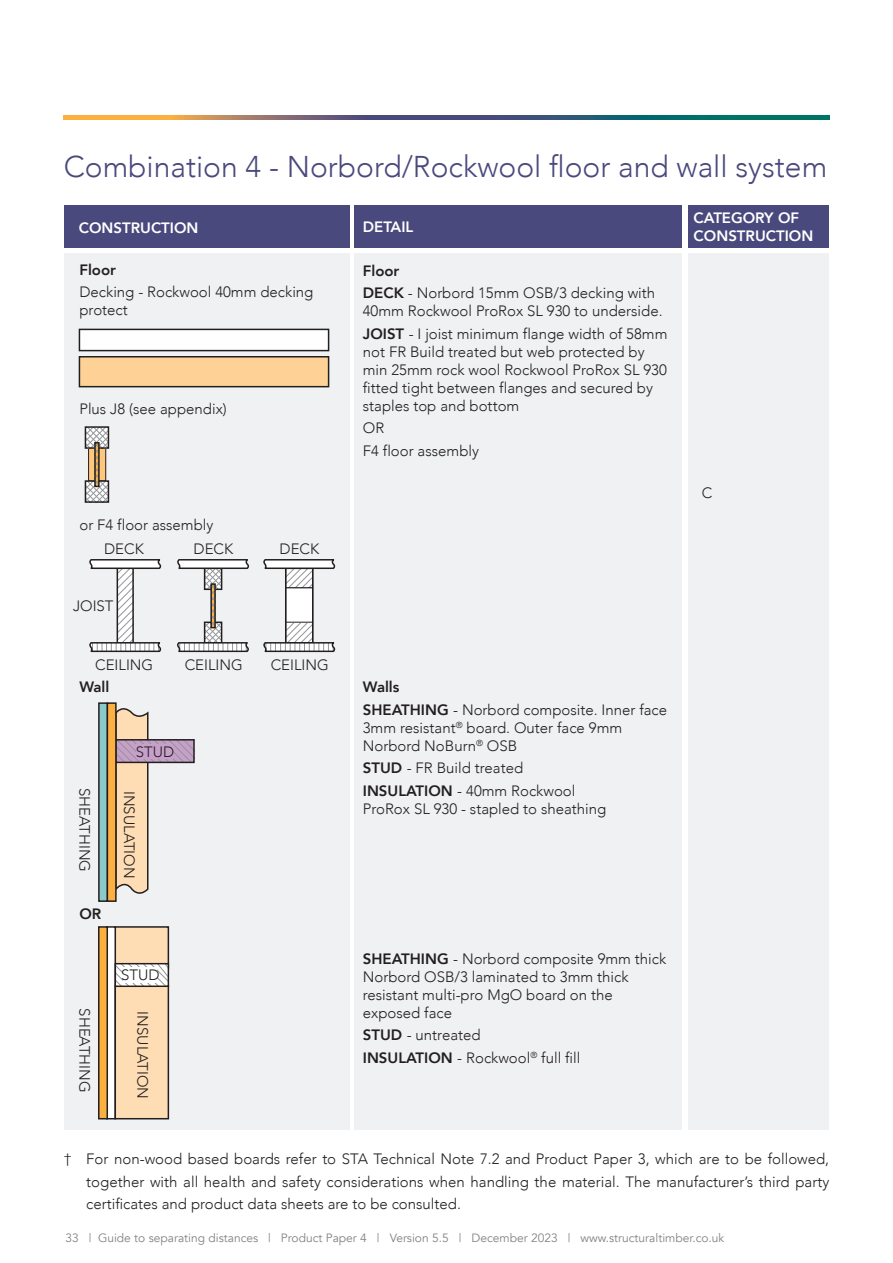
<style>
.page{position:relative;width:893px;height:1263px;background:#fff}
.page>*{position:absolute;margin:0;border:0;box-sizing:border-box;transform-origin:0 0}
.Header_STA_23_v1{font:300 30px "Avenir";color:#4a497d}
.Body_STA_23_v1{font:300 15px/22.5px "Avenir";color:#231f20}
.t1{font:800 15px/18px "Avenir";color:#fff}
.t2{font:800 15px "Avenir";color:#231f20}
.t3{font:12px "Avenir";color:#808285}
.s1{font-weight:800}
</style>
<div class="page">
<div style="left:64px;top:253px;width:285px;height:877px;background:#f0f1f2"></div>
<div style="left:688px;top:253px;width:140px;height:877px;background:#f0f1f2"></div>
<div style="left:64px;top:205px;width:285px;height:43px;background:#4a497d"></div>
<div style="left:688px;top:205px;width:140px;height:43px;background:#4a497d"></div>
<div style="left:354px;top:253px;width:328px;height:877px;background:#f0f1f2"></div>
<div style="left:354px;top:205px;width:328px;height:43px;background:#4a497d"></div>
<div style="left:79px;top:329px;width:250px;height:22px;background:#fff"></div>
<div style="left:79px;top:329px;width:250px;height:22px;border:2px solid #231f20"></div>
<div style="left:79px;top:357px;width:250px;height:30px;background:#fed297"></div>
<div style="left:79px;top:356px;width:250px;height:31px;border:2px solid #231f20"></div>
<div style="left:85px;top:426px;width:24px;height:23px;border:2px solid #231f20"></div>
<div style="left:85px;top:480px;width:24px;height:23px;border:2px solid #231f20"></div>
<svg style="left:85px;top:427px;width:23px;height:75px"></svg>
<div style="left:94px;top:442px;width:6px;height:45px;border:2px solid #231f20"></div>
<div style="left:286px;top:588px;width:27px;height:34px;background:#fff"></div>
<svg style="left:89px;top:560px;width:73px;height:93px"></svg>
<svg style="left:177px;top:560px;width:72px;height:93px"></svg>
<div style="left:285px;top:568px;width:28px;height:75px;border:2px solid #231f20"></div>
<svg style="left:263px;top:560px;width:73px;height:28px"></svg>
<svg style="left:263px;top:622px;width:73px;height:31px"></svg>
<svg style="left:117px;top:708px;width:77px;height:186px"></svg>
<div style="left:115px;top:739px;width:80px;height:24px;border:2px solid #231f20"></div>
<div style="left:99px;top:703px;width:8px;height:198px;background:#8bcac9"></div>
<div style="left:98px;top:702px;width:10px;height:200px;border:2px solid #231f20"></div>
<div style="left:107px;top:703px;width:9px;height:198px;background:#fbb03f"></div>
<div style="left:107px;top:702px;width:10px;height:200px;border:2px solid #231f20"></div>
<div style="left:137px;top:744px;width:36px;height:15px;background:#c7a0c9"></div>
<div style="left:115px;top:927px;width:53px;height:41px;background:#feddb4"></div>
<div style="left:115px;top:926px;width:54px;height:43px;border:2px solid #231f20"></div>
<div style="left:107px;top:927px;width:8px;height:192px;background:#fff"></div>
<div style="left:99px;top:927px;width:8px;height:192px;background:#fbb03f"></div>
<div style="left:98px;top:926px;width:10px;height:193px;border:2px solid #231f20"></div>
<div style="left:115px;top:986px;width:53px;height:133px;background:#feddb4"></div>
<div style="left:115px;top:985px;width:54px;height:134px;border:2px solid #231f20"></div>
<svg style="left:118px;top:966px;width:48px;height:18px"></svg>
<div style="left:115px;top:963px;width:54px;height:24px;border:2px solid #231f20"></div>
<div style="left:124px;top:967px;width:33px;height:15px;background:#fff"></div>
<svg style="left:64px;top:116px;width:765px;height:4px;background:#5f6f69"></svg>
<p class="Header_STA_23_v1" style="left:64px;top:149px;width:765px">Combination 4 - Norbord/Rockwool floor and wall system</p>
<p class="t1" style="left:79px;top:218px;width:121px">CONSTRUCTION</p>
<p class="t1" style="left:694px;top:208px;width:121px">CATEGORY OF<br>CONSTRUCTION</p>
<p class="t1" style="left:363px;top:218px;width:52px">DETAIL</p>
<p class="Body_STA_23_v1" style="left:363px;top:259px;width:294px"><span class="s1">Floor<br>DECK</span> - Norbord 15mm OSB/3 decking with</p>
<p class="Body_STA_23_v1" style="left:363px;top:300px;width:306px">40mm Rockwool ProRox SL 930 to underside.<br><span class="s1">JOIST</span> - I joist minimum flange width of 58mm</p>
<p class="Body_STA_23_v1" style="left:363px;top:343px;width:305px;line-height:18px">not FR Build treated but web protected by min 25mm rock wool Rockwool ProRox SL 930 fitted tight between flanges and secured by staples top and bottom</p>
<p class="Body_STA_23_v1" style="left:363px;top:417px;width:118px">OR<br>F4 floor assembly</p>
<p class="Body_STA_23_v1" style="left:79px;top:259px;width:235px"><span class="s1">Floor<br></span>Decking - Rockwool 40mm decking</p>
<p class="Body_STA_23_v1" style="left:79px;top:299px;width:50px">protect</p>
<p class="Body_STA_23_v1" style="left:79px;top:397px;width:149px">Plus J8 (see appendix)</p>
<p class="Body_STA_23_v1" style="left:79px;top:514px;width:135px">or F4 floor assembly</p>
<p class="Body_STA_23_v1" style="left:104px;top:537px;width:41px">DECK</p>
<p class="Body_STA_23_v1" style="left:73px;top:595px;width:42px">JOIST</p>
<p class="Body_STA_23_v1" style="left:95px;top:654px;width:60px">CEILING</p>
<p class="t2" style="left:79px;top:675px;width:32px">Wall</p>
<p class="Body_STA_23_v1" style="left:194px;top:537px;width:41px">DECK</p>
<p class="Body_STA_23_v1" style="left:185px;top:654px;width:60px">CEILING</p>
<p class="Body_STA_23_v1" style="left:136px;top:741px;width:40px">STUD</p>
<p class="Body_STA_23_v1" style="left:96px;top:788px;width:85px;rotate:90deg">SHEATHING</p>
<p class="Body_STA_23_v1" style="left:141px;top:791px;width:89px;rotate:90deg">INSULATION</p>
<p class="t2" style="left:79px;top:902px;width:23px">OR</p>
<p class="Body_STA_23_v1" style="left:121px;top:964px;width:40px">STUD</p>
<p class="Body_STA_23_v1" style="left:96px;top:1008px;width:85px;rotate:90deg">SHEATHING</p>
<p class="Body_STA_23_v1" style="left:154px;top:1011px;width:89px;rotate:90deg">INSULATION</p>
<p class="Body_STA_23_v1" style="left:280px;top:537px;width:41px">DECK</p>
<p class="Body_STA_23_v1" style="left:271px;top:654px;width:60px">CEILING</p>
<p class="Body_STA_23_v1" style="left:363px;top:676px;width:306px"><span class="s1">Walls<br>SHEATHING</span> - Norbord composite. Inner face</p>
<p class="Body_STA_23_v1" style="left:363px;top:718px;width:261px;line-height:18px">3mm resistant<sup>®</sup> board. Outer face 9mm<br>Norbord NoBurn<sup>®</sup> OSB</p>
<p class="Body_STA_23_v1" style="left:363px;top:757px;width:214px"><span class="s1">STUD</span> - FR Build treated<br><span class="s1">INSULATION</span> - 40mm Rockwool</p>
<p class="Body_STA_23_v1" style="left:363px;top:797px;width:245px">ProRox SL 930 - stapled to sheathing</p>
<p class="Body_STA_23_v1" style="left:363px;top:949px;width:305px;line-height:18px"><span class="s1">SHEATHING</span> - Norbord composite 9mm thick<br>Norbord OSB/3 laminated to 3mm thick resistant multi-pro MgO board on the exposed face</p>
<p class="Body_STA_23_v1" style="left:363px;top:1024px;width:219px"><span class="s1">STUD</span> - untreated<br><span class="s1">INSULATION</span> - Rockwool<sup>®</sup> full fill</p>
<p class="Body_STA_23_v1" style="left:702px;top:482px;width:12px">C</p>
<p class="Body_STA_23_v1" style="left:86px;top:1148px;width:744px;text-align:justify;text-indent:-22px">† For non-wood based boards refer to STA Technical Note 7.2 and Product Paper 3, which are to be followed, together with all health and safety considerations when handling the material. The manufacturer’s third party certificates and product data sheets are to be consulted.</p>
<p class="t3" style="left:65px;top:1231px;width:660px">33 | Guide to separating distances | Product Paper 4 | Version 5.5 | December 2023 | www.structuraltimber.co.uk</p>
</div>
